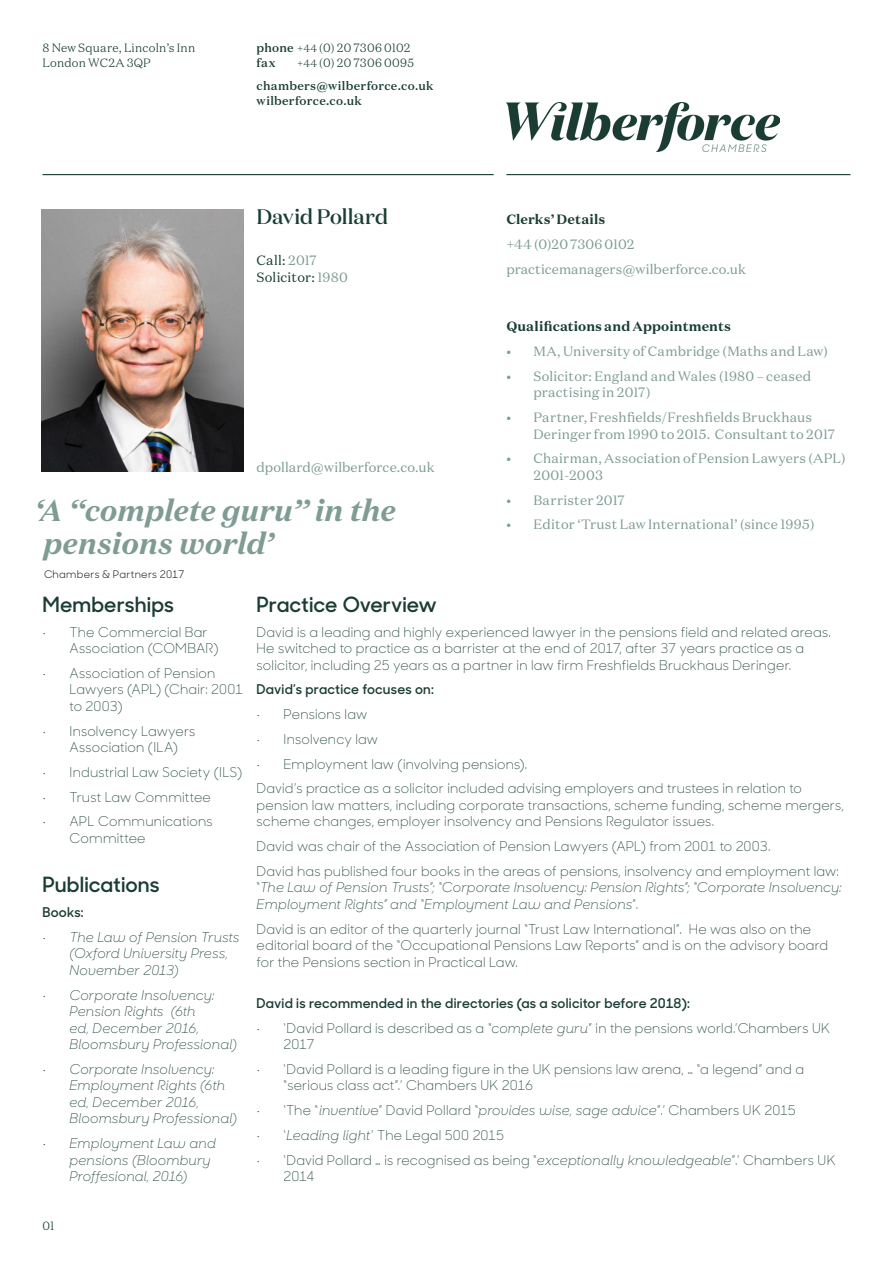
<style>
.page{position:relative;width:893px;height:1263px;background:#fff}
.page>*{position:absolute;margin:0;border:0;box-sizing:border-box;transform-origin:0 0}
.QUOTE{font:italic 700 30px/33px "Domaine Text";letter-spacing:-.01em;color:#7f9c92}
.t1{font:600 21px "Sharp Sans No 1";letter-spacing:.005em;color:#193c34}
.NAME{font:500 21px "Domaine Display";color:#193c34}
.BODY_BULLETS_GREEN{font:300 13.5px/16.5px "Sharp Sans No 1";letter-spacing:.015em;color:#193c34}
.BODY_BULLETS_GREEN-2{font:italic 300 13.5px/16.5px "Sharp Sans No 1";letter-spacing:.01em;color:#193c34}
.t2{font:13.5px/16.5px "Domaine Text";letter-spacing:.01em;color:#7f9c92}
.BODY_BULLETS_GREEN-3{font:600 13.5px "Sharp Sans No 1";letter-spacing:.015em;color:#193c34}
.QUALS{font:700 13.5px "Domaine Text";letter-spacing:.005em;color:#193c34}
.QUALS-2{font:13.5px/16.5px "Domaine Text";letter-spacing:.015em;color:#193c34}
.CLERKS{font:700 13.5px "Domaine Text";letter-spacing:.005em;color:#193c34}
.t3{font:300 12px/15px "Domaine Text";letter-spacing:.02em;color:#193c34}
.t4{font:500 12px/15px "Domaine Text";letter-spacing:.025em;color:#193c34}
.QUOTE_BY{font:10.5px "Sharp Sans No 1";letter-spacing:.025em;color:#231f20}
.s1{font-weight:500}
.s2{font-size:10.5px}
.s3{color:#7f9c92}
.s4{font-style:normal}
.s5{font-style:italic}
</style>
<div class="page">
<img style="left:506px;top:103px;width:273px;height:49px">
<hr style="left:506px;top:174px;width:344px;height:1px;background:#193c34">
<hr style="left:43px;top:174px;width:451px;height:1px;background:#193c34">
<img style="left:42px;top:209px;width:202px;height:263px">
<p class="t3" style="left:43px;top:40px;width:154px">8 New Square, Lincoln’s Inn<br>London WC2A 3QP</p>
<p class="t3" style="left:257px;top:40px;width:155px"><span class="s1">phone</span> <span class="s2">+44</span> (0) 20 7306 0102 <span class="s1">fax</span></p>
<p class="t3" style="left:297px;top:55px;width:118px"><span class="s2">+44</span> (0) 20 7306 0095</p>
<p class="t4" style="left:257px;top:79px;width:178px">chambers@wilberforce.co.uk wilberforce.co.uk</p>
<p class="NAME" style="left:256px;top:203px;width:133px">David Pollard</p>
<p class="QUALS-2" style="left:256px;top:252px;width:93px">Call: <span class="s3">2017<br></span>Solicitor: <span class="s3">1980</span></p>
<p class="t2" style="left:257px;top:458px;width:179px">dpollard@wilberforce.co.uk</p>
<p class="QUOTE" style="left:35px;top:494px;width:363px">‘A “complete guru” in the pensions world’</p>
<p class="QUOTE_BY" style="left:44px;top:567px;width:142px">Chambers &amp; Partners 2017</p>
<p class="CLERKS" style="left:506px;top:210px;width:101px">Clerks’ Details</p>
<p class="t2" style="left:506px;top:231px;width:241px;line-height:24.8px">+44 (0)20 7306 0102 practicemanagers@wilberforce.co.uk</p>
<p class="QUALS" style="left:506px;top:318px;width:226px">Qualifications and Appointments</p>
<p class="t2" style="left:506px;top:343px;width:323px">• MA, University of Cambridge (Maths and Law)</p>
<p class="t2" style="left:533px;top:368px;width:279px;text-indent:-27px">• Solicitor: England and Wales (1980 – ceased practising in 2017)</p>
<p class="t2" style="left:533px;top:409px;width:303px;text-indent:-27px">• Partner, Freshfields/Freshfields Bruckhaus<br>Deringer from 1990 to 2015. Consultant to 2017</p>
<p class="t2" style="left:533px;top:450px;width:314px;text-indent:-27px">• Chairman, Association of Pension Lawyers (APL)<br>2001-2003</p>
<p class="t2" style="left:506px;top:491px;width:120px">• Barrister 2017</p>
<p class="t2" style="left:506px;top:516px;width:310px">• Editor ‘Trust Law International’ (since 1995)</p>
<p class="t1" style="left:43px;top:589px;width:133px">Memberships</p>
<p class="BODY_BULLETS_GREEN" style="left:70px;top:623px;width:151px;text-indent:-27px">• The Commercial Bar<br>Association (COMBAR)</p>
<p class="BODY_BULLETS_GREEN" style="left:70px;top:664px;width:175px;text-indent:-27px">• Association of Pension<br>Lawyers (APL) (Chair: 2001 to 2003)</p>
<p class="BODY_BULLETS_GREEN" style="left:70px;top:722px;width:127px;text-indent:-27px">• Insolvency Lawyers<br>Association (ILA)</p>
<p class="BODY_BULLETS_GREEN" style="left:43px;top:763px;width:201px">• Industrial Law Society (ILS)</p>
<p class="BODY_BULLETS_GREEN" style="left:43px;top:788px;width:170px">• Trust Law Committee</p>
<p class="BODY_BULLETS_GREEN" style="left:70px;top:813px;width:145px;text-indent:-27px">• APL Communications<br>Committee</p>
<p class="t1" style="left:43px;top:869px;width:119px">Publications</p>
<p class="BODY_BULLETS_GREEN-3" style="left:43px;top:902px;width:43px">Books:</p>
<p class="BODY_BULLETS_GREEN-2" style="left:70px;top:929px;width:171px;text-indent:-27px">• The Law of Pension Trusts (Oxford University Press,<br>November 2013)</p>
<p class="BODY_BULLETS_GREEN-2" style="left:70px;top:987px;width:169px;text-indent:-27px">• Corporate Insolvency:<br>Pension Rights (6th<br>ed, December 2016,<br>Bloomsbury Professional)</p>
<p class="BODY_BULLETS_GREEN-2" style="left:70px;top:1061px;width:169px;text-indent:-27px">• Corporate Insolvency:<br>Employment Rights (6th ed, December 2016,<br>Bloomsbury Professional)</p>
<p class="BODY_BULLETS_GREEN-2" style="left:70px;top:1136px;width:148px;text-indent:-27px">• Employment Law and pensions (Bloombury<br>Proffesional, 2016)</p>
<p class="t1" style="left:257px;top:589px;width:182px">Practice Overview</p>
<p class="BODY_BULLETS_GREEN" style="left:257px;top:623px;width:576px">David is a leading and highly experienced lawyer in the pensions field and related areas.<br>He switched to practice as a barrister at the end of 2017, after 37 years practice as a solicitor, including 25 years as a partner in law firm Freshfields Bruckhaus Deringer.</p>
<p class="BODY_BULLETS_GREEN-3" style="left:257px;top:680px;width:179px">David’s practice focuses on:</p>
<p class="BODY_BULLETS_GREEN" style="left:257px;top:705px;width:112px">• Pensions law</p>
<p class="BODY_BULLETS_GREEN" style="left:257px;top:730px;width:123px">• Insolvency law</p>
<p class="BODY_BULLETS_GREEN" style="left:257px;top:755px;width:272px">• Employment law (involving pensions).</p>
<p class="BODY_BULLETS_GREEN" style="left:257px;top:780px;width:589px">David’s practice as a solicitor included advising employers and trustees in relation to pension law matters, including corporate transactions, scheme funding, scheme mergers, scheme changes, employer insolvency and Pensions Regulator issues.</p>
<p class="BODY_BULLETS_GREEN" style="left:257px;top:837px;width:515px">David was chair of the Association of Pension Lawyers (APL) from 2001 to 2003.</p>
<p class="BODY_BULLETS_GREEN-2" style="left:257px;top:863px;width:587px"><span class="s4">David has published four books in the areas of pensions, insolvency and employment law: “</span>The Law of Pension Trusts”; “Corporate Insolvency: Pension Rights”; “Corporate Insolvency:<br>Employment Rights” and “Employment Law and Pensions<span class="s4">”.</span></p>
<p class="BODY_BULLETS_GREEN" style="left:257px;top:920px;width:573px">David is an editor of the quarterly journal “Trust Law International”. He was also on the editorial board of the “Occupational Pensions Law Reports” and is on the advisory board for the Pensions section in Practical Law.</p>
<p class="BODY_BULLETS_GREEN-3" style="left:257px;top:993px;width:435px">David is recommended in the directories (as a solicitor before 2018):</p>
<p class="BODY_BULLETS_GREEN" style="left:284px;top:1019px;width:548px;text-indent:-27px">• ‘David Pollard is described as a <span class="s5">“complete guru</span>” in the pensions world.’Chambers UK<br>2017</p>
<p class="BODY_BULLETS_GREEN" style="left:284px;top:1060px;width:522px;text-indent:-27px">• ‘David Pollard is a leading figure in the UK pensions law arena, … “a legend” and a “serious class act”.’ Chambers UK 2016</p>
<p class="BODY_BULLETS_GREEN" style="left:257px;top:1101px;width:541px">• ‘The “<span class="s5">inventiv</span>e” David Pollard “<span class="s5">provides wise, sage advice</span>”.’ Chambers UK 2015</p>
<p class="BODY_BULLETS_GREEN" style="left:257px;top:1126px;width:249px">• ‘<span class="s5">Leading light</span>’ The Legal 500 2015</p>
<p class="BODY_BULLETS_GREEN" style="left:284px;top:1151px;width:553px;text-indent:-27px">• ‘David Pollard … is recognised as being “<span class="s5">exceptionally knowledgeable</span>”.’ Chambers UK<br>2014</p>
<p class="t3" style="left:43px;top:1218px;width:13px">01</p>
</div>
